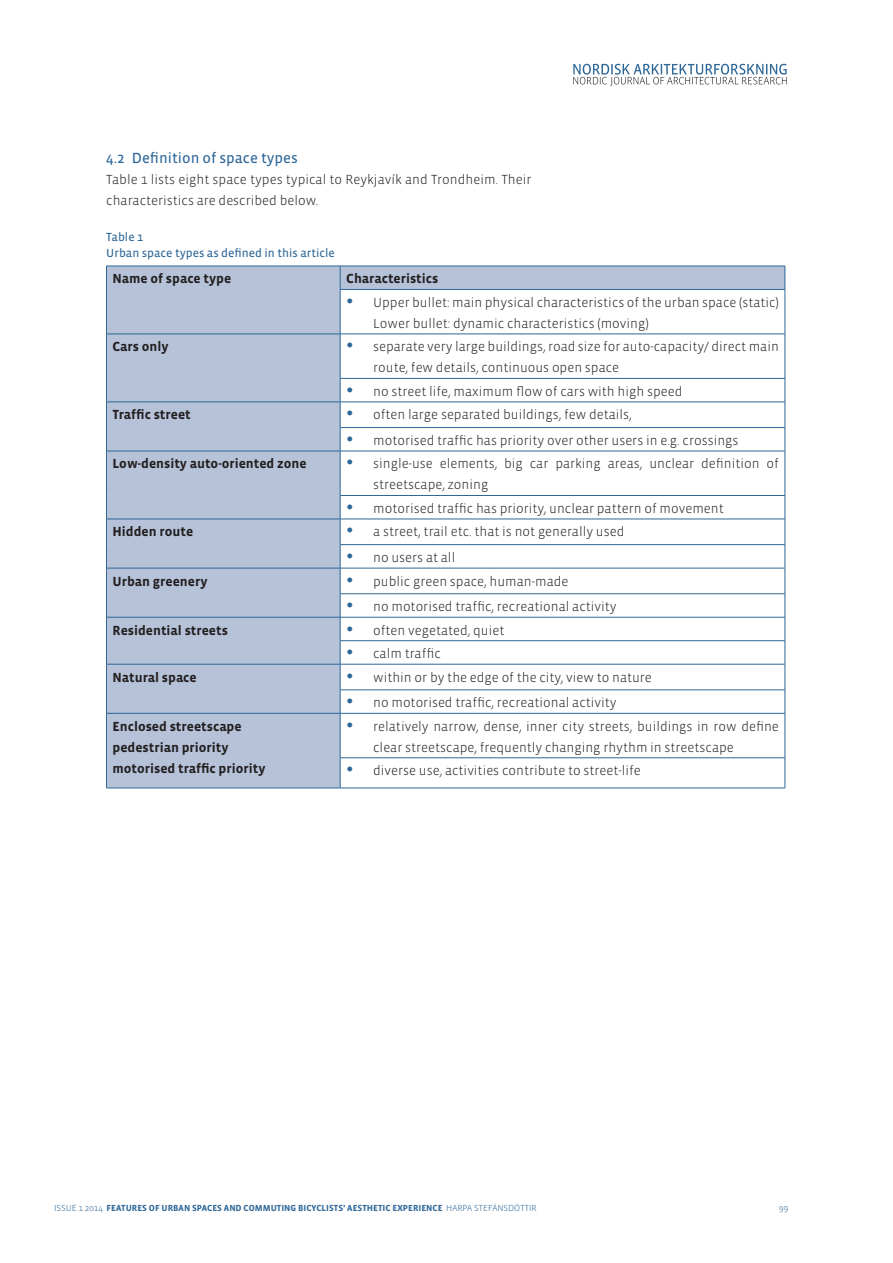
<style>
.page{position:relative;width:893px;height:1263px;background:#fff}
.page>*{position:absolute;margin:0;border:0;box-sizing:border-box;transform-origin:0 0}
.Overskrift_3{font:15px "Vista Sans OT";color:#2e6798}
.t1{font:300 13.5px/21px "Vista Sans OT";color:#231f20}
.t2{font:700 13.5px "Vista Sans OT";color:#231f20}
.Figurtekst{font:12px "Vista Sans OT";color:#2e6798}
.t3{font:700 9px "Vista Sans OT";color:#2e6798}
.t4{font:300 9px "Vista Sans OT";color:#2e6798}
.s1{font-weight:300}
</style>
<div class="page">
<svg style="left:573px;top:64px;width:214px;height:22px"></svg>
<svg style="left:107px;top:267px;width:678px;height:521px"></svg>
<hr style="left:106px;top:266px;width:234px;height:1px;background:#2e6798">
<svg style="left:106px;top:266px;width:1px;height:23px"></svg>
<hr style="left:106px;top:289px;width:1px;height:45px;background:#2e6798">
<hr style="left:340px;top:266px;width:445px;height:1px;background:#2e6798">
<svg style="left:340px;top:266px;width:1px;height:23px"></svg>
<svg style="left:785px;top:266px;width:1px;height:23px"></svg>
<hr style="left:340px;top:289px;width:445px;height:1px;background:#2e6798">
<hr style="left:340px;top:290px;width:1px;height:44px;background:#2e6798">
<hr style="left:785px;top:290px;width:1px;height:44px;background:#2e6798">
<hr style="left:106px;top:334px;width:234px;height:1px;background:#2e6798">
<hr style="left:106px;top:334px;width:1px;height:44px;background:#2e6798">
<hr style="left:340px;top:334px;width:445px;height:1px;background:#2e6798">
<hr style="left:340px;top:334px;width:1px;height:44px;background:#2e6798">
<hr style="left:785px;top:334px;width:1px;height:44px;background:#2e6798">
<hr style="left:340px;top:378px;width:445px;height:1px;background:#2e6798">
<hr style="left:106px;top:402px;width:234px;height:1px;background:#2e6798">
<svg style="left:106px;top:378px;width:1px;height:73px"></svg>
<hr style="left:340px;top:402px;width:445px;height:1px;background:#2e6798">
<hr style="left:340px;top:427px;width:445px;height:1px;background:#2e6798">
<svg style="left:340px;top:379px;width:1px;height:72px"></svg>
<svg style="left:785px;top:379px;width:1px;height:72px"></svg>
<hr style="left:106px;top:451px;width:234px;height:1px;background:#2e6798">
<hr style="left:106px;top:451px;width:1px;height:44px;background:#2e6798">
<hr style="left:340px;top:451px;width:445px;height:1px;background:#2e6798">
<hr style="left:340px;top:451px;width:1px;height:44px;background:#2e6798">
<hr style="left:785px;top:451px;width:1px;height:44px;background:#2e6798">
<hr style="left:340px;top:495px;width:445px;height:1px;background:#2e6798">
<hr style="left:106px;top:519px;width:234px;height:1px;background:#2e6798">
<hr style="left:340px;top:519px;width:445px;height:1px;background:#2e6798">
<hr style="left:340px;top:544px;width:445px;height:1px;background:#2e6798">
<hr style="left:106px;top:568px;width:234px;height:1px;background:#2e6798">
<hr style="left:340px;top:568px;width:445px;height:1px;background:#2e6798">
<hr style="left:340px;top:593px;width:445px;height:1px;background:#2e6798">
<hr style="left:106px;top:617px;width:234px;height:1px;background:#2e6798">
<hr style="left:340px;top:617px;width:445px;height:1px;background:#2e6798">
<hr style="left:340px;top:640px;width:445px;height:1px;background:#2e6798">
<hr style="left:106px;top:664px;width:234px;height:1px;background:#2e6798">
<svg style="left:106px;top:495px;width:1px;height:218px"></svg>
<hr style="left:340px;top:664px;width:445px;height:1px;background:#2e6798">
<hr style="left:340px;top:690px;width:445px;height:1px;background:#2e6798">
<svg style="left:340px;top:496px;width:1px;height:217px"></svg>
<svg style="left:785px;top:496px;width:1px;height:217px"></svg>
<hr style="left:106px;top:713px;width:234px;height:1px;background:#2e6798">
<hr style="left:106px;top:713px;width:1px;height:45px;background:#2e6798">
<hr style="left:106px;top:758px;width:1px;height:30px;background:#2e6798">
<hr style="left:106px;top:788px;width:234px;height:1px;background:#2e6798">
<hr style="left:340px;top:713px;width:445px;height:1px;background:#2e6798">
<hr style="left:340px;top:713px;width:1px;height:45px;background:#2e6798">
<hr style="left:785px;top:713px;width:1px;height:45px;background:#2e6798">
<hr style="left:340px;top:757px;width:445px;height:1px;background:#2e6798">
<hr style="left:340px;top:758px;width:1px;height:30px;background:#2e6798">
<hr style="left:785px;top:758px;width:1px;height:30px;background:#2e6798">
<hr style="left:340px;top:788px;width:445px;height:1px;background:#2e6798">
<svg style="left:348px;top:298px;width:4px;height:5px"></svg>
<svg style="left:348px;top:343px;width:4px;height:5px"></svg>
<svg style="left:348px;top:387px;width:4px;height:5px"></svg>
<svg style="left:348px;top:411px;width:4px;height:5px"></svg>
<svg style="left:348px;top:436px;width:4px;height:5px"></svg>
<svg style="left:348px;top:460px;width:4px;height:5px"></svg>
<svg style="left:348px;top:504px;width:4px;height:5px"></svg>
<svg style="left:348px;top:528px;width:4px;height:5px"></svg>
<svg style="left:348px;top:554px;width:4px;height:4px"></svg>
<svg style="left:348px;top:577px;width:4px;height:5px"></svg>
<svg style="left:348px;top:603px;width:4px;height:5px"></svg>
<svg style="left:348px;top:626px;width:4px;height:5px"></svg>
<svg style="left:348px;top:650px;width:4px;height:5px"></svg>
<svg style="left:348px;top:673px;width:4px;height:5px"></svg>
<svg style="left:348px;top:699px;width:4px;height:5px"></svg>
<svg style="left:348px;top:722px;width:4px;height:5px"></svg>
<svg style="left:348px;top:767px;width:4px;height:5px"></svg>
<p class="Overskrift_3" style="left:106px;top:150px;width:193px">4.2 Definition of space types</p>
<p class="t1" style="left:106px;top:169px;width:427px">Table 1 lists eight space types typical to Reykjavík and Trondheim. Their characteristics are described below.</p>
<p class="Figurtekst" style="left:106px;top:231px;width:38px">Table 1</p>
<p class="Figurtekst" style="left:106px;top:247px;width:230px">Urban space types as defined in this article</p>
<p class="t2" style="left:112px;top:272px;width:120px">Name of space type</p>
<p class="t2" style="left:346px;top:272px;width:94px">Characteristics</p>
<p class="t1" style="left:373px;top:292px;width:407px">Upper bullet: main physical characteristics of the urban space (static)<br>Lower bullet: dynamic characteristics (moving)</p>
<p class="t2" style="left:112px;top:340px;width:58px">Cars only</p>
<p class="t1" style="left:373px;top:337px;width:407px">separate very large buildings, road size for auto-capacity/ direct main route, few details, continuous open space</p>
<p class="t1" style="left:373px;top:381px;width:311px">no street life, maximum flow of cars with high speed</p>
<p class="t2" style="left:112px;top:408px;width:80px">Traffic street</p>
<p class="t1" style="left:373px;top:405px;width:260px">often large separated buildings, few details,</p>
<p class="t1" style="left:373px;top:430px;width:367px">motorised traffic has priority over other users in e.g. crossings</p>
<p class="t2" style="left:112px;top:457px;width:196px">Low-density auto-oriented zone</p>
<p class="t1" style="left:373px;top:454px;width:407px">single-use elements, big car parking areas, unclear definition of streetscape, zoning</p>
<p class="t1" style="left:373px;top:498px;width:352px">motorised traffic has priority, unclear pattern of movement</p>
<p class="t2" style="left:112px;top:525px;width:82px">Hidden route</p>
<p class="t1" style="left:373px;top:522px;width:253px">a street, trail etc. that is not generally used</p>
<p class="t1" style="left:373px;top:547px;width:84px">no users at all</p>
<p class="t2" style="left:112px;top:574px;width:97px">Urban greenery</p>
<p class="t1" style="left:373px;top:571px;width:197px">public green space, human-made</p>
<p class="t1" style="left:373px;top:596px;width:245px">no motorised traffic, recreational activity</p>
<p class="t2" style="left:112px;top:623px;width:117px">Residential streets</p>
<p class="t1" style="left:373px;top:620px;width:133px">often vegetated, quiet</p>
<p class="t1" style="left:373px;top:643px;width:69px">calm traffic</p>
<p class="t2" style="left:112px;top:670px;width:86px">Natural space</p>
<p class="t1" style="left:373px;top:667px;width:280px">within or by the edge of the city, view to nature</p>
<p class="t1" style="left:373px;top:692px;width:245px">no motorised traffic, recreational activity</p>
<p class="t2" style="left:112px;top:719px;width:131px">Enclosed streetscape</p>
<p class="t2" style="left:112px;top:740px;width:118px">pedestrian priority</p>
<p class="t2" style="left:112px;top:761px;width:154px">motorised traffic priority</p>
<p class="t1" style="left:373px;top:716px;width:407px">relatively narrow, dense, inner city streets, buildings in row define clear streetscape, frequently changing rhythm in streetscape</p>
<p class="t1" style="left:373px;top:760px;width:269px">diverse use, activities contribute to street-life</p>
<p class="t3" style="left:54px;top:1204px;width:484px"><span class="s1">ISSUE 1 2014</span> FEATURES OF URBAN SPACES AND COMMUTING BICYCLISTS’ AESTHETIC EXPERIENCE <span class="s1">HARPA STEFÁNSDÓTTIR</span></p>
<p class="t4" style="left:779px;top:1204px;width:10px">99</p>
</div>
